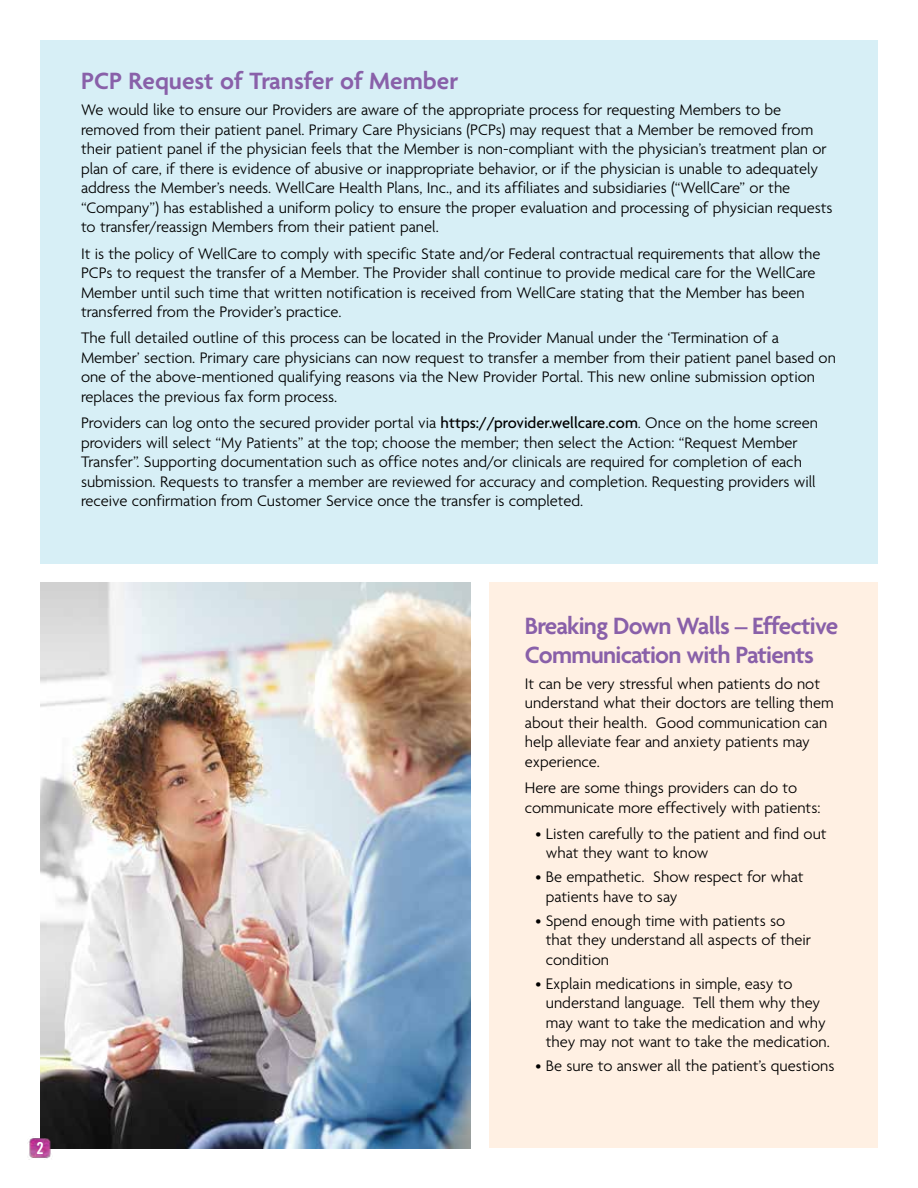
<style>
.page{position:relative;width:918px;height:1188px;background:#fff}
.page>*{position:absolute;margin:0;border:0;box-sizing:border-box;transform-origin:0 0}
.t1{font:600 25.5px/28.5px "Agenda";letter-spacing:-.03em;color:#8960a9}
.t2{font:600 25.5px "Agenda";color:#8960a9}
.t3{font:300 16.5px/19.5px "Agenda";color:#000}
.t4{font:16.5px "Trade Gothic Bold Cond Twenty";color:#fff}
.s1{font-weight:500}
</style>
<div class="page">
<div style="left:489px;top:582px;width:388px;height:566px;background:#fff0e3"></div>
<div style="left:40px;top:40px;width:838px;height:524px;background:#d7eff6"></div>
<img style="left:40px;top:582px;width:431px;height:567px">
<img style="left:28px;top:1136px;width:25px;height:24px">
<h1 class="t2" style="left:81px;top:65px;width:379px">PCP Request of Transfer of Member</h1>
<p class="t3" style="left:81px;top:100px;width:753px">We would like to ensure our Providers are aware of the appropriate process for requesting Members to be removed from their patient panel. Primary Care Physicians (PCPs) may request that a Member be removed from their patient panel if the physician feels that the Member is non-compliant with the physician’s treatment plan or plan of care, if there is evidence of abusive or inappropriate behavior, or if the physician is unable to adequately address the Member’s needs. WellCare Health Plans, Inc., and its affiliates and subsidiaries (“WellCare” or the “Company”) has established a uniform policy to ensure the proper evaluation and processing of physician requests to transfer/reassign Members from their patient panel.</p>
<p class="t3" style="left:81px;top:243px;width:741px">It is the policy of WellCare to comply with specific State and/or Federal contractual requirements that allow the PCPs to request the transfer of a Member. The Provider shall continue to provide medical care for the WellCare Member until such time that written notification is received from WellCare stating that the Member has been transferred from the Provider’s practice.</p>
<p class="t3" style="left:81px;top:328px;width:756px">The full detailed outline of this process can be located in the Provider Manual under the ‘Termination of a Member’ section. Primary care physicians can now request to transfer a member from their patient panel based on one of the above-mentioned qualifying reasons via the New Provider Portal. This new online submission option replaces the previous fax form process.</p>
<p class="t3" style="left:81px;top:413px;width:739px">Providers can log onto the secured provider portal via <span class="s1">https://provider.wellcare.com</span>. Once on the home screen providers will select “My Patients” at the top; choose the member; then select the Action: “Request Member Transfer”. Supporting documentation such as office notes and/or clinicals are required for completion of each submission. Requests to transfer a member are reviewed for accuracy and completion. Requesting providers will receive confirmation from Customer Service once the transfer is completed.</p>
<p class="t4" style="left:37px;top:1138px;width:9px">2</p>
<h1 class="t1" style="left:525px;top:611px;width:315px">Breaking Down Walls – Effective<br>Communication with Patients</h1>
<p class="t3" style="left:525px;top:673px;width:311px">It can be very stressful when patients do not understand what their doctors are telling them about their health. Good communication can help alleviate fear and anxiety patients may experience.</p>
<p class="t3" style="left:525px;top:778px;width:297px">Here are some things providers can do to communicate more effectively with patients:</p>
<p class="t3" style="left:546px;top:823px;width:282px;text-indent:-10px">• Listen carefully to the patient and find out what they want to know</p>
<p class="t3" style="left:546px;top:867px;width:259px;text-indent:-10px">• Be empathetic. Show respect for what patients have to say</p>
<p class="t3" style="left:546px;top:911px;width:267px;text-indent:-10px">• Spend enough time with patients so that they understand all aspects of their condition</p>
<p class="t3" style="left:546px;top:974px;width:285px;text-indent:-10px">• Explain medications in simple, easy to understand language. Tell them why they may want to take the medication and why they may not want to take the medication.</p>
<p class="t3" style="left:535px;top:1056px;width:300px">• Be sure to answer all the patient’s questions</p>
</div>
